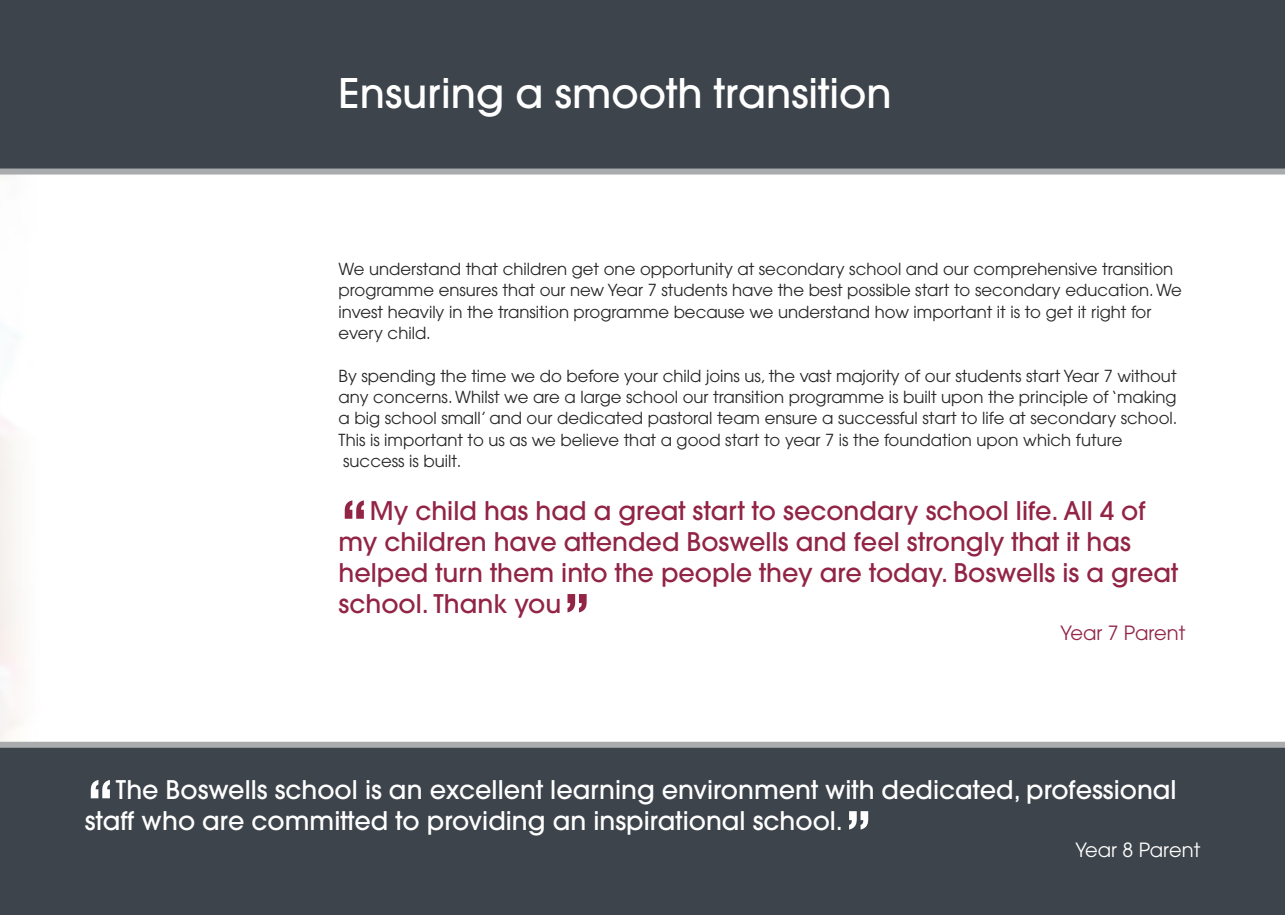
<style>
.page{position:relative;width:1285px;height:915px;background:#fff}
.page>*{position:absolute;margin:0;border:0;box-sizing:border-box;transform-origin:0 0}
.t1{font:500 73.5px "Avant Garde";color:#922446}
.t2{font:500 73.5px "Avant Garde";color:#fff}
.t3{font:500 40.5px "Avant Garde";color:#fff}
.t4{font:500 25.5px/31.2px "Avant Garde";color:#922446}
.t5{font:500 25.5px/31.2px "Avant Garde";color:#fff}
.t6{font:19.5px "Avant Garde";color:#922446}
.t7{font:19.5px "Avant Garde";color:#fff}
.t8{font:16.5px/21.3px "Avant Garde";color:#272526}
</style>
<div class="page">
<div style="left:0;top:0;width:1284px;height:914px;background:#3d444b"></div>
<div style="left:0;top:170px;width:1284px;height:574px;background:#fff"></div>
<div style="left:0;top:168px;width:1284px;height:6px;background:#a9abad"></div>
<div style="left:0;top:741px;width:1284px;height:6px;background:#a9abad"></div>
<h2 class="t3" style="left:338px;top:78px;width:554px">Ensuring a smooth transition</h2>
<p class="t8" style="left:338px;top:260px;width:844px">We understand that children get one opportunity at secondary school and our comprehensive transition programme ensures that our new Year 7 students have the best possible start to secondary education. We invest heavily in the transition programme because we understand how important it is to get it right for every child.</p>
<p class="t8" style="left:338px;top:366px;width:840px">By spending the time we do before your child joins us, the vast majority of our students start Year 7 without any concerns. Whilst we are a large school our transition programme is built upon the principle of ‘making a big school small’ and our dedicated pastoral team ensure a successful start to life at secondary school.<br>This is important to us as we believe that a good start to year 7 is the foundation upon which future success is built.</p>
<h1 class="t1" style="left:338px;top:500px;width:33px">“</h1>
<h3 class="t4" style="left:338px;top:497px;width:840px;text-indent:31px">My child has had a great start to secondary school life. All 4 of my children have attended Boswells and feel strongly that it has helped turn them into the people they are today. Boswells is a great school. Thank you</h3>
<h1 class="t1" style="left:561px;top:594px;width:33px">”</h1>
<p class="t6" style="left:1060px;top:625px;width:126px">Year 7 Parent</p>
<h1 class="t2" style="left:85px;top:779px;width:33px">“</h1>
<h3 class="t5" style="left:85px;top:776px;width:1093px;text-indent:31px">The Boswells school is an excellent learning environment with dedicated, professional staff who are committed to providing an inspirational school.</h3>
<h1 class="t2" style="left:842px;top:811px;width:33px">”</h1>
<p class="t7" style="left:1075px;top:842px;width:126px">Year 8 Parent</p>
</div>
